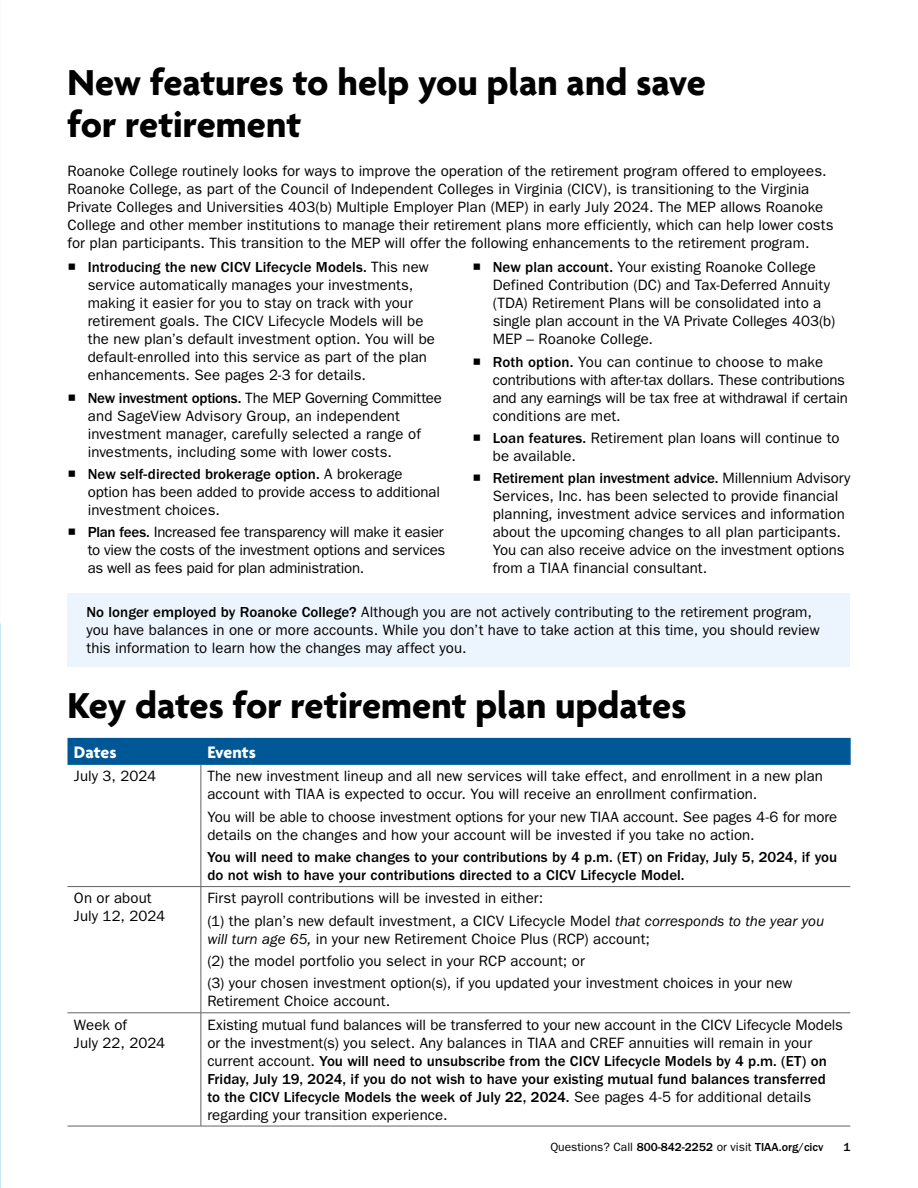
<style>
.page{position:relative;width:918px;height:1188px;background:#fff}
.page>*{position:absolute;margin:0;border:0;box-sizing:border-box;transform-origin:0 0}
.Heading{font:700 39px/42px "Agenda";color:#000}
.Table_col_hds{font:700 18px "Agenda";letter-spacing:-.005em;color:#fff}
.Body_text{font:15px/18px "ITC Franklin Gothic Std";letter-spacing:.005em;color:#000}
.Body_text-2{font:500 15px/18px "ITC Franklin Gothic Std";color:#000}
.t1{font:500 12px "ITC Franklin Gothic Std";color:#000}
.s1{font-weight:500}
.s2{font-style:italic}
.s3{font-weight:400}
</style>
<div class="page">
<div style="left:68px;top:593px;width:782px;height:73px;background:#ecf5fd"></div>
<div style="left:68px;top:738px;width:783px;height:27px;background:#005795"></div>
<hr style="left:201px;top:765px;width:1px;height:121px;background:#646363">
<hr style="left:201px;top:886px;width:649px;height:1px;background:#646363">
<hr style="left:201px;top:887px;width:1px;height:126px;background:#646363">
<hr style="left:201px;top:1013px;width:649px;height:1px;background:#646363">
<hr style="left:201px;top:1013px;width:1px;height:113px;background:#646363">
<hr style="left:201px;top:1126px;width:649px;height:1px;background:#646363">
<hr style="left:68px;top:886px;width:133px;height:1px;background:#646363">
<hr style="left:68px;top:1013px;width:133px;height:1px;background:#646363">
<hr style="left:68px;top:1126px;width:133px;height:1px;background:#646363">
<p class="Heading" style="left:68px;top:64px;width:640px">New features to help you plan and save for retirement</p>
<p class="Body_text" style="left:68px;top:162px;width:768px">Roanoke College routinely looks for ways to improve the operation of the retirement program offered to employees.<br>Roanoke College, as part of the Council of Independent Colleges in Virginia (CICV), is transitioning to the Virginia Private Colleges and Universities 403(b) Multiple Employer Plan (MEP) in early July 2024. The MEP allows Roanoke College and other member institutions to manage their retirement plans more efficiently, which can help lower costs for plan participants. This transition to the MEP will offer the following enhancements to the retirement program.</p>
<p class="Body_text" style="left:88px;top:258px;width:349px"><span class="s1">Introducing the new CICV Lifecycle Models.</span> This new service automatically manages your investments, making it easier for you to stay on track with your retirement goals. The CICV Lifecycle Models will be the new plan’s default investment option. You will be default-enrolled into this service as part of the plan enhancements. See pages 2-3 for details.</p>
<p class="Body_text" style="left:88px;top:389px;width:356px"><span class="s1">New investment options.</span> The MEP Governing Committee and SageView Advisory Group, an independent investment manager, carefully selected a range of investments, including some with lower costs.</p>
<p class="Body_text" style="left:88px;top:465px;width:354px"><span class="s1">New self-directed brokerage option.</span> A brokerage option has been added to provide access to additional investment choices.</p>
<p class="Body_text" style="left:88px;top:523px;width:359px;text-align:justify"><span class="s1">Plan fees.</span> Increased fee transparency will make it easier to view the costs of the investment options and services as well as fees paid for plan administration.</p>
<p class="Body_text" style="left:493px;top:258px;width:344px"><span class="s1">New plan account.</span> Your existing Roanoke College Defined Contribution (DC) and Tax-Deferred Annuity (TDA) Retirement Plans will be consolidated into a single plan account in the VA Private Colleges 403(b)<br>MEP – Roanoke College.</p>
<p class="Body_text" style="left:493px;top:353px;width:357px"><span class="s1">Roth option.</span> You can continue to choose to make contributions with after-tax dollars. These contributions and any earnings will be tax free at withdrawal if certain conditions are met.</p>
<p class="Body_text" style="left:493px;top:429px;width:348px"><span class="s1">Loan features.</span> Retirement plan loans will continue to be available.</p>
<p class="Body_text" style="left:493px;top:469px;width:359px"><span class="s1">Retirement plan investment advice.</span> Millennium Advisory Services, Inc. has been selected to provide financial planning, investment advice services and information about the upcoming changes to all plan participants.<br>You can also receive advice on the investment options from a TIAA financial consultant.</p>
<p class="Body_text" style="left:86px;top:603px;width:735px"><span class="s1">No longer employed by Roanoke College?</span> Although you are not actively contributing to the retirement program, you have balances in one or more accounts. While you don’t have to take action at this time, you should review this information to learn how the changes may affect you.</p>
<p class="Heading" style="left:68px;top:687px;width:620px">Key dates for retirement plan updates</p>
<p class="Table_col_hds" style="left:74px;top:742px;width:44px">Dates</p>
<p class="Table_col_hds" style="left:207px;top:742px;width:50px">Events</p>
<p class="Body_text" style="left:74px;top:767px;width:84px">July 3, 2024</p>
<p class="Body_text" style="left:207px;top:767px;width:617px">The new investment lineup and all new services will take effect, and enrollment in a new plan account with TIAA is expected to occur. You will receive an enrollment confirmation.</p>
<p class="Body_text" style="left:207px;top:808px;width:632px">You will be able to choose investment options for your new TIAA account. See pages 4-6 for more details on the changes and how your account will be invested if you take no action.</p>
<p class="Body_text-2" style="left:207px;top:848px;width:631px">You will need to make changes to your contributions by 4 p.m. (ET) on Friday, July 5, 2024, if you do not wish to have your contributions directed to a CICV Lifecycle Model.</p>
<p class="Body_text" style="left:74px;top:889px;width:93px">On or about<br>July 12, 2024</p>
<p class="Body_text" style="left:207px;top:889px;width:337px">First payroll contributions will be invested in either:</p>
<p class="Body_text" style="left:207px;top:912px;width:618px">(1) the plan’s new default investment, a CICV Lifecycle Model <span class="s2">that corresponds to the year you will turn age 65,</span> in your new Retirement Choice Plus (RCP) account;</p>
<p class="Body_text" style="left:207px;top:952px;width:379px">(2) the model portfolio you select in your RCP account; or</p>
<p class="Body_text" style="left:207px;top:974px;width:587px">(3) your chosen investment option(s), if you updated your investment choices in your new<br>Retirement Choice account.</p>
<p class="Body_text" style="left:74px;top:1016px;width:93px">Week of<br>July 22, 2024</p>
<p class="Body_text" style="left:207px;top:1016px;width:637px">Existing mutual fund balances will be transferred to your new account in the CICV Lifecycle Models or the investment(s) you select. Any balances in TIAA and CREF annuities will remain in your current account. <span class="s1">You will need to unsubscribe from the CICV Lifecycle Models by 4 p.m. (ET) on Friday, July 19, 2024, if you do not wish to have your existing mutual fund balances transferred<br>to the CICV Lifecycle Models the week of July 22, 2024.</span> See pages 4-5 for additional details regarding your transition experience.</p>
<p class="t1" style="left:550px;top:1140px;width:275px"><span class="s3">Questions? Call</span> 800-842-2252 <span class="s3">or visit</span> TIAA.org/cicv</p>
<p class="t1" style="left:843px;top:1140px;width:9px">1</p>
</div>
